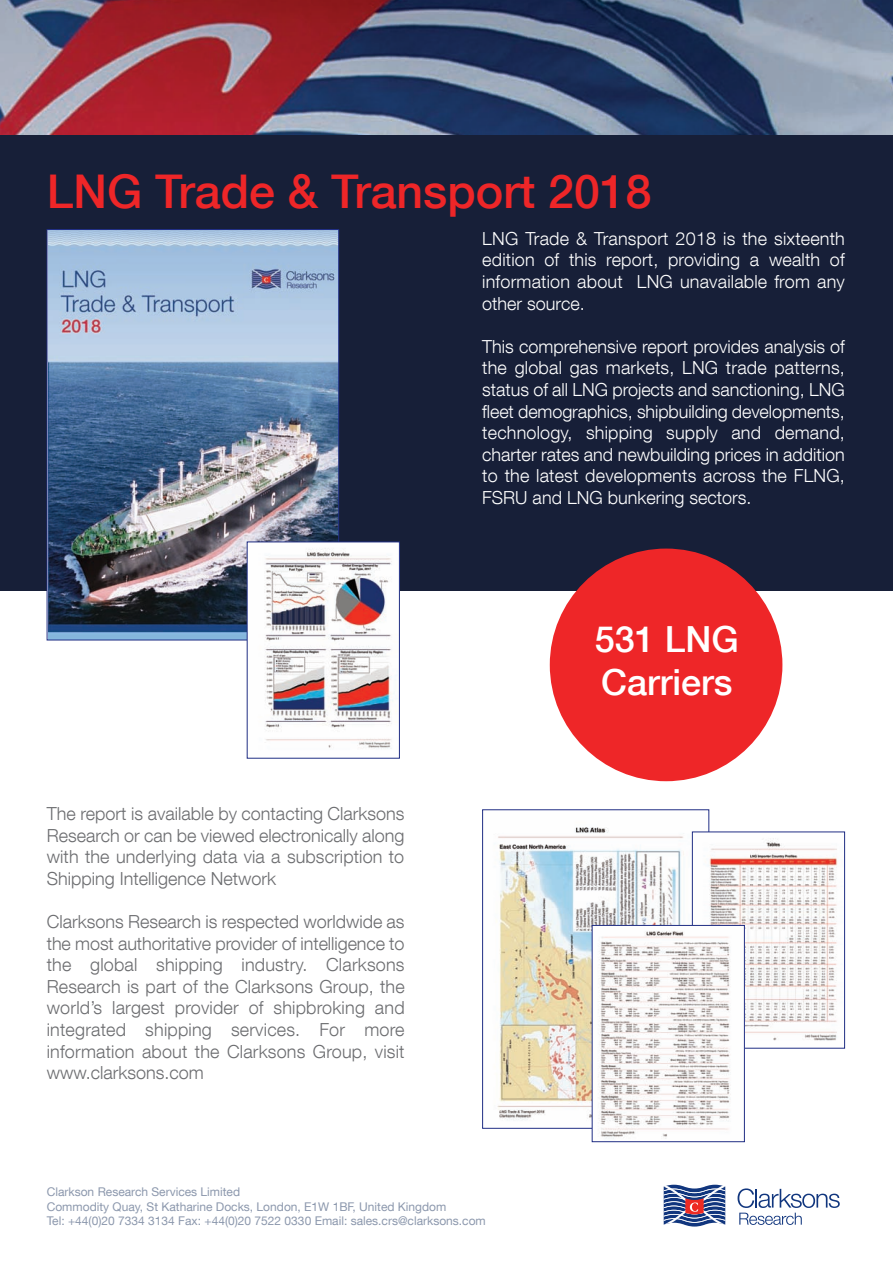
<style>
.page{position:relative;width:893px;height:1263px;background:#fff}
.page>*{position:absolute;margin:0;border:0;box-sizing:border-box;transform-origin:0 0}
.t1{font:500 46.5px "Helvetica Neue LT Com";color:#ee2628}
.t2{font:500 36px/43.2px "Helvetica Neue LT Com";color:#fff}
.t3{font:300 18px/21.6px "Helvetica Neue LT Com";letter-spacing:.005em;color:#6c6d70;text-align:justify}
.t4{font:300 18px/21.6px "Helvetica Neue LT Com";letter-spacing:.01em;color:#fff;text-align:justify}
.t5{font:12px/14.4px "Helvetica Neue LT Com";color:#8c98ad}
</style>
<div class="page">
<div style="left:0;top:101px;width:893px;height:490px;background:#171f38"></div>
<img style="left:49px;top:231px;width:288px;height:407px">
<div style="left:47px;top:229px;width:292px;height:411px;border:1px solid #202e84"></div>
<img style="left:249px;top:544px;width:149px;height:205px">
<div style="left:550px;top:549px;width:232px;height:232px;background:#ee2628;border-radius:50%"></div>
<img style="left:497px;top:827px;width:210px;height:299px">
<img style="left:694px;top:834px;width:144px;height:207px">
<div style="left:692px;top:832px;width:153px;height:216px;border:1px solid #202e84"></div>
<img style="left:594px;top:927px;width:149px;height:212px">
<div style="left:592px;top:925px;width:153px;height:217px;border:1px solid #202e84"></div>
<img style="left:0;top:0;width:893px;height:135px">
<svg style="left:664px;top:1185px;width:61px;height:41px;background:#72759e"></svg>
<svg style="left:738px;top:1188px;width:102px;height:37px"></svg>
<h1 class="t1" style="left:47px;top:175px;width:606px">LNG Trade &amp; Transport 2018</h1>
<p class="t4" style="left:482px;top:230px;width:364px">LNG Trade &amp; Transport 2018 is the sixteenth edition of this report, providing a wealth of information about LNG unavailable from any other source.</p>
<p class="t4" style="left:482px;top:338px;width:364px">This comprehensive report provides analysis of the global gas markets, LNG trade patterns, status of all LNG projects and sanctioning, LNG fleet demographics, shipbuilding developments, technology, shipping supply and demand, charter rates and newbuilding prices in addition to the latest developments across the FLNG, FSRU and LNG bunkering sectors.</p>
<p class="t3" style="left:47px;top:805px;width:359px">The report is available by contacting Clarksons Research or can be viewed electronically along with the underlying data via a subscription to Shipping Intelligence Network</p>
<p class="t3" style="left:47px;top:913px;width:359px">Clarksons Research is respected worldwide as the most authoritative provider of intelligence to the global shipping industry. Clarksons Research is part of the Clarksons Group, the world’s largest provider of shipbroking and integrated shipping services. For more information about the Clarksons Group, visit www.clarksons.com</p>
<p class="t5" style="left:47px;top:1186px;width:441px">Clarkson Research Services Limited<br>Commodity Quay, St Katharine Docks, London, E1W 1BF, United Kingdom<br>Tel: +44(0)20 7334 3134 Fax: +44(0)20 7522 0330 Email: sales.crs@clarksons.com</p>
<h2 class="t2" style="left:595px;top:623px;width:146px">531 LNG<br>Carriers</h2>
</div>
